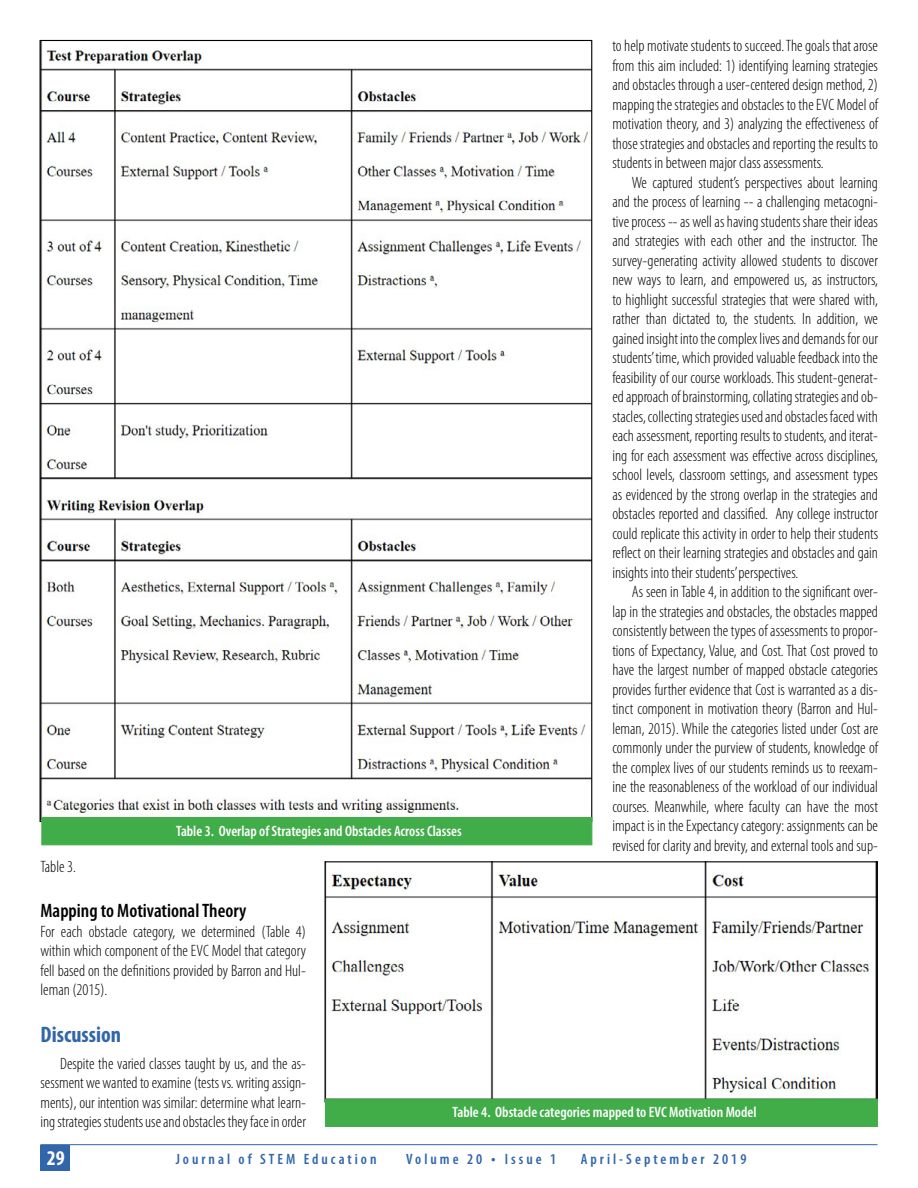
<style>
.page{position:relative;width:918px;height:1188px;background:#fff}
.page>*{position:absolute;margin:0;border:0;box-sizing:border-box;transform-origin:0 0}
.t1{font:700 condensed 22.5px "Myriad Pro";color:#3166aa}
.t2{font:700 condensed 21px "Myriad Pro";color:#fff}
.t3{font:600 condensed 19.5px "Myriad Pro";color:#000}
.t4{font:300 condensed 16.5px/19.5px "Myriad Pro";color:#000;text-align:justify}
.t5{font:600 condensed 15px "Myriad Pro";color:#fff}
.t6{font:600 condensed 15px "Myriad Pro";letter-spacing:.2em;color:#3166aa}
.s1{font-size:16.5px}
</style>
<div class="page">
<hr style="left:40px;top:1144px;width:838px;height:1px;background:#3166aa">
<div style="left:40px;top:1145px;width:30px;height:26px;background:#3166aa"></div>
<img style="left:42px;top:49px;width:548px;height:766px">
<div style="left:41px;top:817px;width:551px;height:28px;background:#41ad49"></div>
<img style="left:327px;top:863px;width:549px;height:236px">
<div style="left:325px;top:1099px;width:553px;height:28px;background:#41ad49"></div>
<p class="t5" style="left:176px;top:822px;width:287px">Table 3. Overlap of Strategies and Obstacles Across Classes</p>
<p class="t4" style="left:612px;top:36px;width:267px">to help motivate students to succeed. The goals that arose from this aim included: 1) identifying learning strategies and obstacles through a user-centered design method, 2) mapping the strategies and obstacles to the EVC Model of motivation theory, and 3) analyzing the effectiveness of those strategies and obstacles and reporting the results to students in between major class assessments.</p>
<p class="t4" style="left:612px;top:172px;width:267px;text-indent:20px">We captured student’s perspectives about learning and the process of learning -- a challenging metacogni&shy;tive process -- as well as having students share their ideas and strategies with each other and the instructor. The survey-generating activity allowed students to discover new ways to learn, and empowered us, as instructors, to highlight successful strategies that were shared with, rather than dictated to, the students. In addition, we gained insight into the complex lives and demands for our students’ time, which provided valuable feedback into the feasibility of our course workloads. This student-generat&shy;ed approach of brainstorming, collating strategies and ob&shy;stacles, collecting strategies used and obstacles faced with each assessment, reporting results to students, and iterat&shy;ing for each assessment was effective across disciplines, school levels, classroom settings, and assessment types as evidenced by the strong overlap in the strategies and obstacles reported and classified. Any college instructor could replicate this activity in order to help their students reflect on their learning strategies and obstacles and gain insights into their students’ perspectives.</p>
<p class="t4" style="left:612px;top:582px;width:267px;text-indent:20px">As seen in Table 4, in addition to the significant over&shy;lap in the strategies and obstacles, the obstacles mapped consistently between the types of assessments to propor&shy;tions of Expectancy, Value, and Cost. That Cost proved to have the largest number of mapped obstacle categories provides further evidence that Cost is warranted as a dis&shy;tinct component in motivation theory (Barron and Hul&shy;leman, 2015). While the categories listed under Cost are commonly under the purview of students, knowledge of the complex lives of our students reminds us to reexam&shy;ine the reasonableness of the workload of our individual courses. Meanwhile, where faculty can have the most impact is in the Expectancy category: assignments can be revised for clarity and brevity, and external tools and sup-</p>
<p class="t4" style="left:40px;top:857px;width:37px">Table 3.</p>
<p class="t3" style="left:40px;top:899px;width:207px">Mapping to Motivational Theory</p>
<p class="t4" style="left:40px;top:921px;width:267px">For each obstacle category, we determined (Table 4) within which component of the EVC Model that category fell based on the definitions provided by Barron and Hul&shy;leman (2015).</p>
<h1 class="t1" style="left:40px;top:1020px;width:82px">Discussion</h1>
<p class="t4" style="left:40px;top:1053px;width:267px;text-indent:20px">Despite the varied classes taught by us, and the as&shy;sessment we wanted to examine (tests vs. writing assign&shy;ments), our intention was similar: determine what learn&shy;ing strategies students use and obstacles they face in order</p>
<p class="t5" style="left:453px;top:1103px;width:306px">Table 4. Obstacle categories mapped to EVC Motivation Model</p>
<p class="t2" style="left:47px;top:1145px;width:19px">29</p>
<p class="t6" style="left:176px;top:1150px;width:202px">Journal of STEM Education</p>
<p class="t6" style="left:406px;top:1150px;width:152px">Volume 20 <span class="s1">•</span> Issue 1</p>
<p class="t6" style="left:581px;top:1150px;width:167px">April-September 2019</p>
</div>
